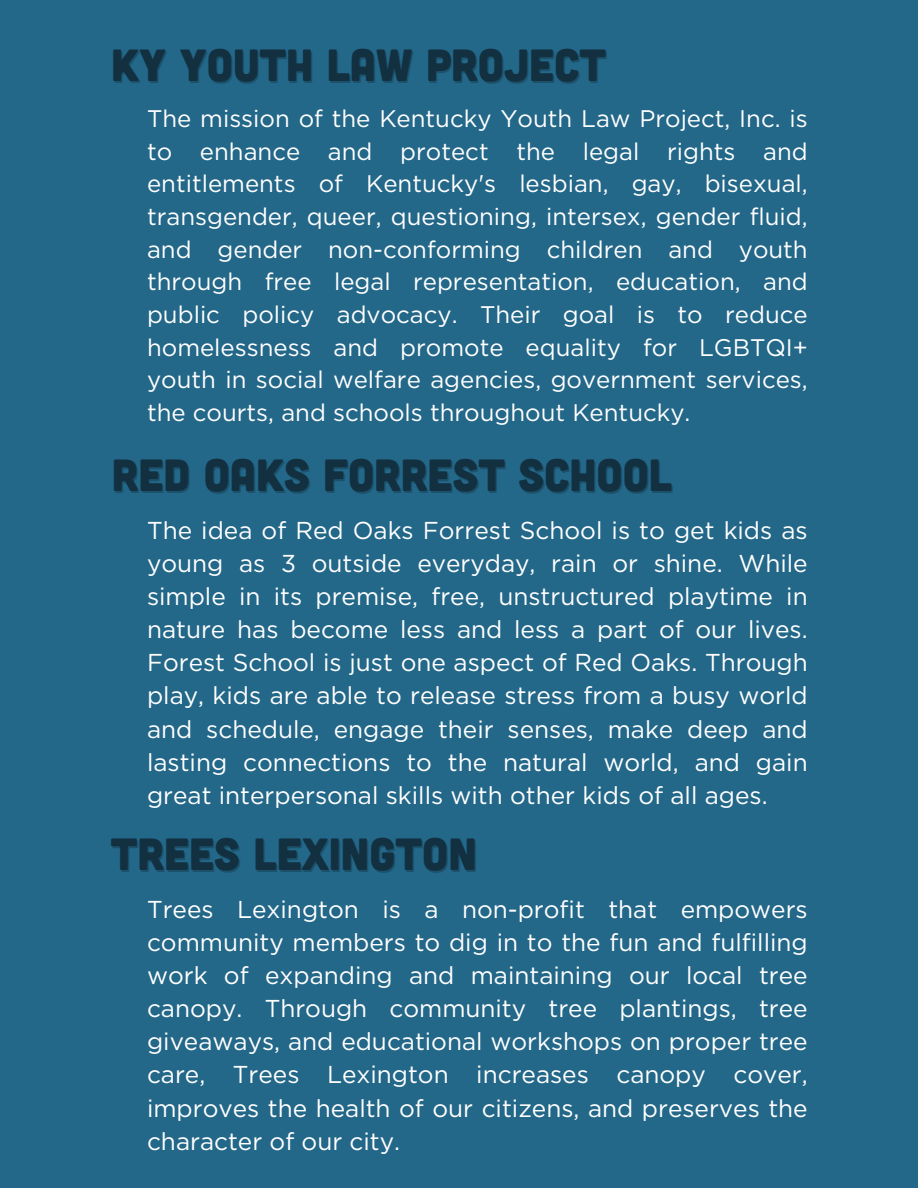
<style>
.page{position:relative;width:918px;height:1188px;background:#236789}
.page>*{position:absolute;margin:0;border:0;box-sizing:border-box;transform-origin:0 0}
.t1{font:45px "Cubano";color:#123040}
.t2{font:24.45px/33.2px "Gotham";color:#fff;text-align:justify}
.t3{font:24px/32.7px "Gotham";color:#fff;text-align:justify}
</style>
<div class="page">
<h1 class="t1" style="left:111px;top:36px;width:496px">KY YOUTH LAW PROJECT</h1>
<p class="t3" style="left:147px;top:102px;width:662px">The mission of the Kentucky Youth Law Project, Inc. is to enhance and protect the legal rights and entitlements of Kentucky's lesbian, gay, bisexual, transgender, queer, questioning, intersex, gender fluid, and gender non-conforming children and youth through free legal representation, education, and public policy advocacy. Their goal is to reduce homelessness and promote equality for LGBTQI+ youth in social welfare agencies, government services, the courts, and schools throughout Kentucky.</p>
<h1 class="t1" style="left:112px;top:446px;width:562px">RED OAKS FORREST SCHOOL</h1>
<p class="t2" style="left:147px;top:513px;width:662px">The idea of Red Oaks Forrest School is to get kids as young as 3 outside everyday, rain or shine. While simple in its premise, free, unstructured playtime in nature has become less and less a part of our lives.<br>Forest School is just one aspect of Red Oaks. Through play, kids are able to release stress from a busy world and schedule, engage their senses, make deep and lasting connections to the natural world, and gain great interpersonal skills with other kids of all ages.</p>
<h1 class="t1" style="left:111px;top:825px;width:367px">TREES LEXINGTON</h1>
<p class="t2" style="left:147px;top:892px;width:662px">Trees Lexington is a non-profit that empowers community members to dig in to the fun and fulfilling work of expanding and maintaining our local tree canopy. Through community tree plantings, tree giveaways, and educational workshops on proper tree care, Trees Lexington increases canopy cover, improves the health of our citizens, and preserves the character of our city.</p>
</div>
